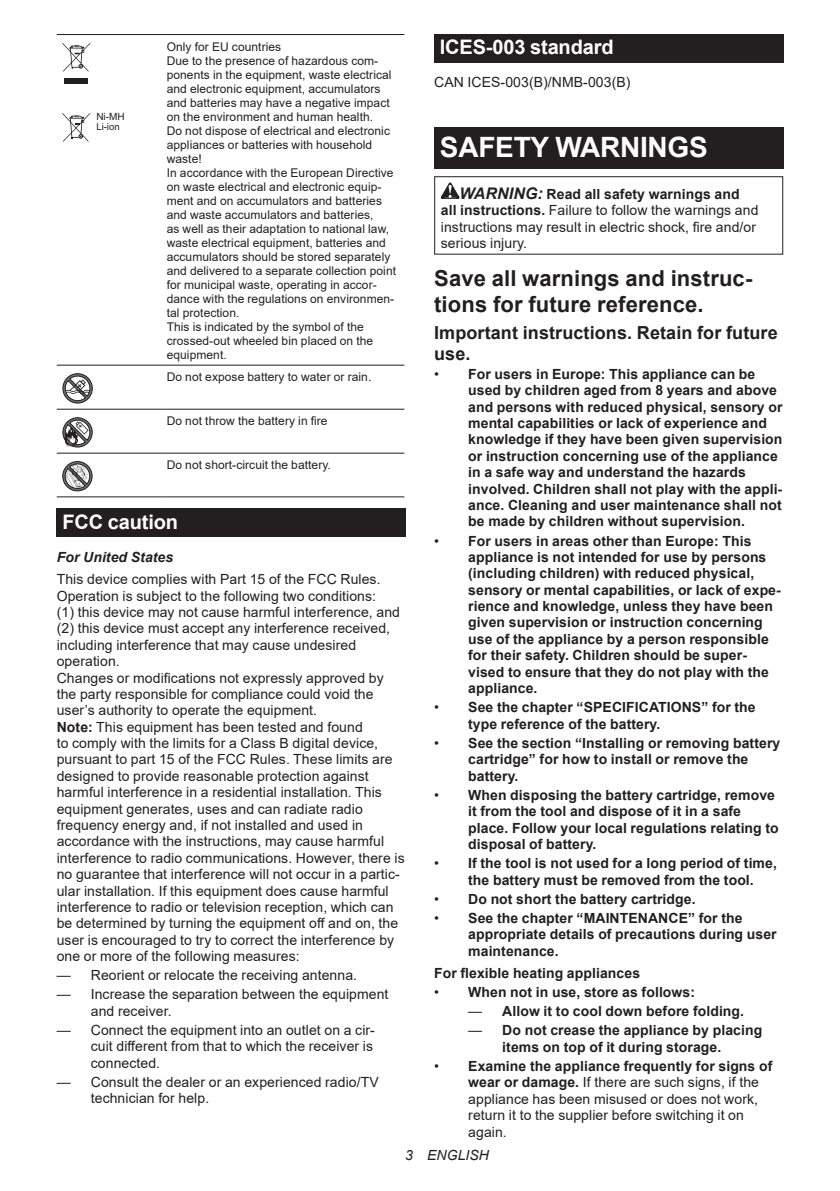
<style>
.page{position:relative;width:840px;height:1191px;background:#fff}
.page>*{position:absolute;margin:0;border:0;box-sizing:border-box;transform-origin:0 0}
.t1{font:700 28px "Arial";letter-spacing:-.01em;color:#fff}
.t2{font:700 22px/25.8px "Arial";letter-spacing:.005em;color:#231f20}
.t3{font:700 20px "Arial";letter-spacing:-.01em;color:#fff}
.t4{font:700 18px/21px "Arial";letter-spacing:.005em;color:#231f20}
.t5{font:14px/16.4px "Arial";letter-spacing:.005em;color:#231f20}
.t6{font:700 14px/16.4px "Arial";letter-spacing:.005em;color:#231f20}
.t7{font:italic 700 14px "Arial";letter-spacing:.005em;color:#231f20}
.t8{font:italic 14px "Arial";letter-spacing:.005em;color:#231f20}
.t9{font:12px/14px "Arial";letter-spacing:.005em;color:#231f20}
.t10{font:10px "Arial";color:#231f20}
.t11{font:9.6px "Arial";color:#231f20}
.s1{font-weight:700}
.s2{font-weight:700;font-style:italic;font-size:16px}
.s3{font-weight:400}
</style>
<div class="page">
<hr style="left:57px;top:34px;width:104px;height:1px;background:#231f20">
<hr style="left:161px;top:34px;width:243px;height:1px;background:#231f20">
<hr style="left:57px;top:365px;width:104px;height:1px;background:#231f20">
<hr style="left:161px;top:365px;width:243px;height:1px;background:#231f20">
<hr style="left:57px;top:409px;width:104px;height:1px;background:#231f20">
<hr style="left:161px;top:409px;width:243px;height:1px;background:#231f20">
<hr style="left:57px;top:453px;width:104px;height:1px;background:#231f20">
<hr style="left:161px;top:453px;width:243px;height:1px;background:#231f20">
<hr style="left:57px;top:496px;width:104px;height:1px;background:#231f20">
<hr style="left:161px;top:496px;width:243px;height:1px;background:#231f20">
<div style="left:65px;top:78px;width:23px;height:5px;background:#231f20"></div>
<svg style="left:62px;top:43px;width:28px;height:29px"></svg>
<svg style="left:62px;top:113px;width:28px;height:29px"></svg>
<svg style="left:62px;top:373px;width:31px;height:30px"></svg>
<svg style="left:62px;top:417px;width:31px;height:30px"></svg>
<svg style="left:62px;top:461px;width:30px;height:30px"></svg>
<div style="left:57px;top:509px;width:348px;height:28px;background:#231f20"></div>
<div style="left:434px;top:34px;width:348px;height:29px;background:#231f20"></div>
<div style="left:434px;top:127px;width:348px;height:41px;background:#231f20"></div>
<svg style="left:440px;top:182px;width:19px;height:17px"></svg>
<div style="left:434px;top:176px;width:348px;height:79px;border:1px solid #231f20"></div>
<p class="t10" style="left:96px;top:110px;width:30px">Ni-MH</p>
<p class="t11" style="left:96px;top:120px;width:25px">Li-ion</p>
<p class="t9" style="left:167px;top:39px;width:231px">Only for EU countries<br>Due to the presence of hazardous com&shy;ponents in the equipment, waste electrical and electronic equipment, accumulators and batteries may have a negative impact on the environment and human health.<br>Do not dispose of electrical and electronic appliances or batteries with household waste!<br>In accordance with the European Directive on waste electrical and electronic equip&shy;ment and on accumulators and batteries and waste accumulators and batteries,<br>as well as their adaptation to national law, waste electrical equipment, batteries and accumulators should be stored separately and delivered to a separate collection point for municipal waste, operating in accor&shy;dance with the regulations on environmen&shy;tal protection.<br>This is indicated by the symbol of the crossed-out wheeled bin placed on the equipment.</p>
<p class="t9" style="left:167px;top:370px;width:206px">Do not expose battery to water or rain.</p>
<p class="t9" style="left:167px;top:414px;width:162px">Do not throw the battery in fire</p>
<p class="t9" style="left:167px;top:458px;width:166px">Do not short-circuit the battery.</p>
<h3 class="t3" style="left:62px;top:507px;width:117px">FCC caution</h3>
<p class="t7" style="left:57px;top:548px;width:118px">For United States</p>
<p class="t5" style="left:57px;top:571px;width:349px">This device complies with Part 15 of the FCC Rules.<br>Operation is subject to the following two conditions:<br>(1) this device may not cause harmful interference, and (2) this device must accept any interference received, including interference that may cause undesired operation.<br>Changes or modifications not expressly approved by the party responsible for compliance could void the user’s authority to operate the equipment.<br><span class="s1">Note:</span> This equipment has been tested and found<br>to comply with the limits for a Class B digital device, pursuant to part 15 of the FCC Rules. These limits are designed to provide reasonable protection against harmful interference in a residential installation. This equipment generates, uses and can radiate radio frequency energy and, if not installed and used in accordance with the instructions, may cause harmful interference to radio communications. However, there is no guarantee that interference will not occur in a partic&shy;ular installation. If this equipment does cause harmful interference to radio or television reception, which can be determined by turning the equipment off and on, the user is encouraged to try to correct the interference by one or more of the following measures:</p>
<p class="t5" style="left:57px;top:967px;width:302px">— Reorient or relocate the receiving antenna.</p>
<p class="t5" style="left:91px;top:986px;width:299px;text-indent:-34px">— Increase the separation between the equipment and receiver.</p>
<p class="t5" style="left:91px;top:1022px;width:285px;text-indent:-34px">— Connect the equipment into an outlet on a cir&shy;cuit different from that to which the receiver is connected.</p>
<p class="t5" style="left:91px;top:1073px;width:289px;text-indent:-34px">— Consult the dealer or an experienced radio/TV technician for help.</p>
<h3 class="t3" style="left:439px;top:33px;width:175px">ICES-003 standard</h3>
<p class="t5" style="left:434px;top:74px;width:198px">CAN ICES-003(B)/NMB-003(B)</p>
<h1 class="t1" style="left:439px;top:127px;width:269px">SAFETY WARNINGS</h1>
<p class="t5" style="left:440px;top:186px;width:319px;text-indent:19px"><span class="s2">WARNING:</span> <span class="s1">Read all safety warnings and all instructions.</span> Failure to follow the warnings and instructions may result in electric shock, fire and/or serious injury.</p>
<h2 class="t2" style="left:434px;top:266px;width:319px">Save all warnings and instruc&shy;tions for future reference.</h2>
<p class="t4" style="left:434px;top:322px;width:345px">Important instructions. Retain for future use.</p>
<p class="t6" style="left:468px;top:366px;width:315px;text-indent:-34px"><span class="s3">•</span> For users in Europe: This appliance can be used by children aged from 8 years and above and persons with reduced physical, sensory or mental capabilities or lack of experience and knowledge if they have been given supervision or instruction concerning use of the appliance in a safe way and understand the hazards involved. Children shall not play with the appli&shy;ance. Cleaning and user maintenance shall not be made by children without supervision.</p>
<p class="t6" style="left:468px;top:532px;width:314px;text-indent:-34px"><span class="s3">•</span> For users in areas other than Europe: This appliance is not intended for use by persons (including children) with reduced physical, sensory or mental capabilities, or lack of expe&shy;rience and knowledge, unless they have been given supervision or instruction concerning use of the appliance by a person responsible for their safety. Children should be super&shy;vised to ensure that they do not play with the appliance.</p>
<p class="t6" style="left:468px;top:699px;width:289px;text-indent:-34px"><span class="s3">•</span> See the chapter “SPECIFICATIONS” for the type reference of the battery.</p>
<p class="t6" style="left:468px;top:735px;width:313px;text-indent:-34px"><span class="s3">•</span> See the section “Installing or removing battery cartridge” for how to install or remove the battery.</p>
<p class="t6" style="left:468px;top:787px;width:312px;text-indent:-34px"><span class="s3">•</span> When disposing the battery cartridge, remove it from the tool and dispose of it in a safe place. Follow your local regulations relating to disposal of battery.</p>
<p class="t6" style="left:468px;top:855px;width:310px;text-indent:-34px"><span class="s3">•</span> If the tool is not used for a long period of time, the battery must be removed from the tool.</p>
<p class="t6" style="left:434px;top:891px;width:263px"><span class="s3">•</span> Do not short the battery cartridge.</p>
<p class="t6" style="left:468px;top:910px;width:310px;text-indent:-34px"><span class="s3">•</span> See the chapter “MAINTENANCE” for the appropriate details of precautions during user maintenance.</p>
<p class="t6" style="left:434px;top:965px;width:207px">For flexible heating appliances</p>
<p class="t6" style="left:434px;top:984px;width:262px"><span class="s3">•</span> When not in use, store as follows:</p>
<p class="t6" style="left:468px;top:1003px;width:277px"><span class="s3">—</span> Allow it to cool down before folding.</p>
<p class="t6" style="left:468px;top:1022px;width:295px;text-align:center"><span class="s3">—</span> Do not crease the appliance by placing items on top of it during storage.</p>
<p class="t5" style="left:468px;top:1057px;width:305px;text-indent:-34px">• <span class="s1">Examine the appliance frequently for signs of wear or damage.</span> If there are such signs, if the appliance has been misused or does not work, return it to the supplier before switching it on again.</p>
<p class="t8" style="left:405px;top:1146px;width:85px">3 ENGLISH</p>
</div>
